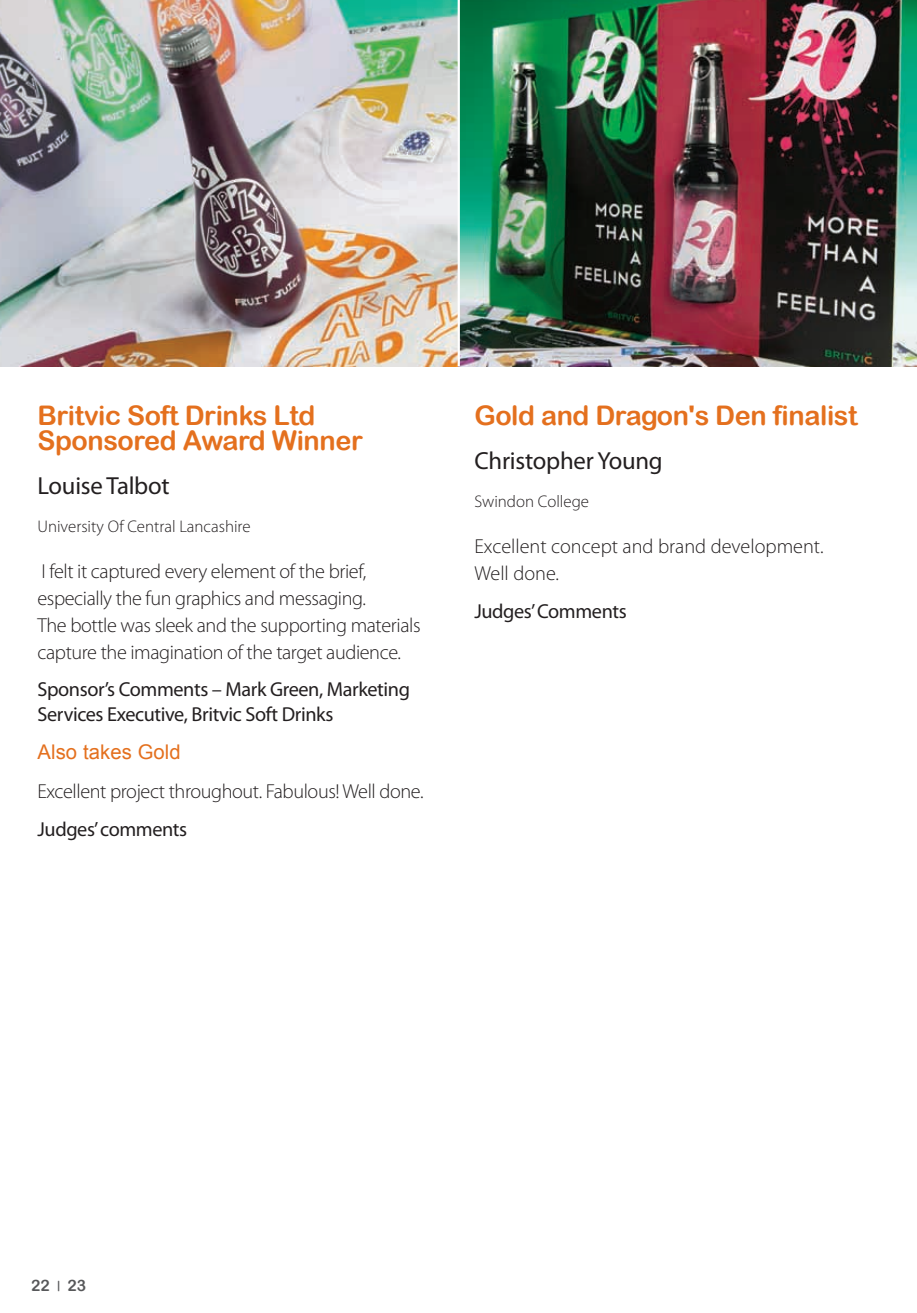
<style>
.page{position:relative;width:917px;height:1313px;background:#fff}
.page>*{position:absolute;margin:0;border:0;box-sizing:border-box;transform-origin:0 0}
.t1{font:27px/24.8px "Arial Rounded MT Bold";letter-spacing:-.015em;color:#e4701e}
.t2{font:24.75px "Myriad Pro";letter-spacing:-.01em;color:#231f20}
.t3{font:300 20.25px/27px "Myriad Pro";letter-spacing:-.02em;color:#231f20}
.t4{font:20.25px/24.8px "Myriad Pro";letter-spacing:-.02em;color:#231f20}
.t5{font:300 20.25px/27px "Myriad Pro";color:#231f20}
.t6{font:20.25px "Arial";letter-spacing:.005em;color:#e4701e}
.t7{font:300 16.88px "Myriad Pro";color:#231f20}
.t8{font:15.75px "Arial Rounded MT Bold";color:#57585a}
.s1{font-size:11.25px}
</style>
<div class="page">
<img style="left:0;top:0;width:458px;height:366px">
<img style="left:460px;top:0;width:457px;height:366px">
<h1 class="t1" style="left:38px;top:403px;width:327px">Britvic Soft Drinks Ltd<br>Sponsored Award Winner</h1>
<p class="t2" style="left:38px;top:470px;width:134px">Louise Talbot</p>
<p class="t7" style="left:38px;top:516px;width:215px">University Of Central Lancashire</p>
<p class="t3" style="left:38px;top:557px;width:385px">I felt it captured every element of the brief, especially the fun graphics and messaging.<br>The bottle was sleek and the supporting materials capture the imagination of the target audience.</p>
<p class="t4" style="left:38px;top:677px;width:374px">Sponsor’s Comments – Mark Green, Marketing<br>Services Executive, Britvic Soft Drinks</p>
<p class="t6" style="left:38px;top:740px;width:145px">Also takes Gold</p>
<p class="t3" style="left:38px;top:778px;width:388px">Excellent project throughout. Fabulous! Well done.</p>
<p class="t4" style="left:38px;top:816px;width:151px">Judges’ comments</p>
<h1 class="t1" style="left:474px;top:403px;width:385px">Gold and Dragon's Den finalist</h1>
<p class="t2" style="left:474px;top:446px;width:190px">Christopher Young</p>
<p class="t7" style="left:474px;top:491px;width:116px">Swindon College</p>
<p class="t5" style="left:474px;top:532px;width:351px">Excellent concept and brand development.<br>Well done.</p>
<p class="t4" style="left:474px;top:598px;width:154px">Judges’ Comments</p>
<p class="t8" style="left:31px;top:1276px;width:56px">22 <span class="s1">|</span> 23</p>
</div>
